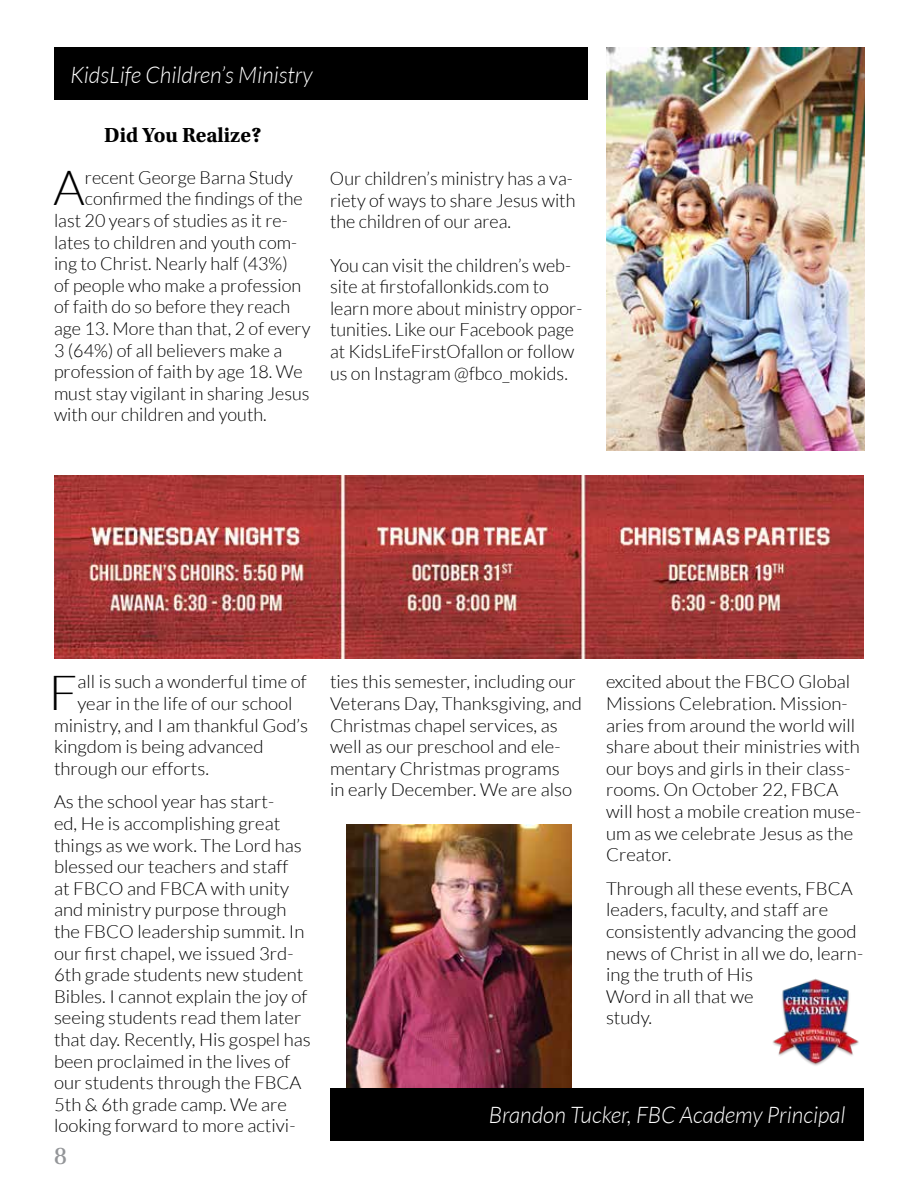
<style>
.page{position:relative;width:918px;height:1188px;background:#fff}
.page>*{position:absolute;margin:0;border:0;box-sizing:border-box;transform-origin:0 0}
.t1{font:300 48.6px "Lato";color:#000}
.t2{font:25.5px "Utopia Std";color:#939598}
.t3{font:italic 300 22.95px "Lato";color:#fff}
.t4{font:700 21.45px "Utopia Std";color:#000}
.t5{font:300 18.3px/21.6px "Lato";color:#000}
.t6{font:300 18px/21.6px "Lato";color:#000}
.s1{font-size:18px}
</style>
<div class="page">
<img style="left:54px;top:475px;width:810px;height:183px">
<img style="left:346px;top:825px;width:226px;height:263px">
<div style="left:54px;top:48px;width:534px;height:52px;background:#000"></div>
<div style="left:330px;top:1088px;width:534px;height:52px;background:#000"></div>
<img style="left:772px;top:978px;width:87px;height:88px">
<img style="left:606px;top:48px;width:258px;height:403px">
<p class="t3" style="left:70px;top:62px;width:244px">KidsLife Children’s Ministry</p>
<p class="t4" style="left:104px;top:123px;width:159px">Did You Realize?</p>
<h1 class="t1" style="left:54px;top:162px;width:33px">A</h1>
<p class="t6" style="left:85px;top:167px;width:210px">recent George Barna Study</p>
<p class="t6" style="left:85px;top:188px;width:219px">confirmed the findings of the</p>
<p class="t6" style="left:54px;top:210px;width:235px">last 20 years of studies as it re-</p>
<p class="t6" style="left:54px;top:231px;width:245px">lates to children and youth com-</p>
<p class="t6" style="left:54px;top:253px;width:235px">ing to Christ. Nearly half (43%)</p>
<p class="t6" style="left:54px;top:275px;width:249px">of people who make a profession</p>
<p class="t6" style="left:54px;top:296px;width:238px">of faith do so before they reach</p>
<p class="t6" style="left:54px;top:318px;width:258px">age 13. More than that, 2 of every</p>
<p class="t6" style="left:54px;top:339px;width:230px">3 (64%) of all believers make a</p>
<p class="t6" style="left:54px;top:361px;width:250px">profession of faith by age 18. We</p>
<p class="t6" style="left:54px;top:383px;width:257px">must stay vigilant in sharing Jesus</p>
<p class="t5" style="left:54px;top:404px;width:214px"><span class="s1">with</span> our children and youth.</p>
<p class="t5" style="left:330px;top:168px;width:247px">Our children’s ministry has a va&shy;riety of ways to share Jesus with the children of our area.</p>
<p class="t5" style="left:330px;top:254px;width:254px">You can visit the children’s web&shy;site at firstofallonkids.com to learn more about ministry oppor&shy;tunities. Like our Facebook page at KidsLifeFirstOfallon or follow us on Instagram @fbco_mokids.</p>
<h1 class="t1" style="left:49px;top:667px;width:30px">F</h1>
<p class="t6" style="left:77px;top:671px;width:231px">all is such a wonderful time of</p>
<p class="t6" style="left:77px;top:693px;width:217px">year in the life of our school</p>
<p class="t6" style="left:54px;top:714px;width:256px">ministry, and I am thankful God’s</p>
<p class="t6" style="left:54px;top:736px;width:211px">kingdom is being advanced</p>
<p class="t6" style="left:54px;top:758px;width:157px">through our efforts.</p>
<p class="t6" style="left:54px;top:791px;width:258px">As the school year has start-<br>ed, He is accomplishing great things as we work. The Lord has blessed our teachers and staff<br>at FBCO and FBCA with unity and ministry purpose through the FBCO leadership summit. In our first chapel, we issued 3rd-<br>6th grade students new student<br>Bibles. I cannot explain the joy of seeing students read them later that day. Recently, His gospel has been proclaimed in the lives of our students through the FBCA<br>5th &amp; 6th grade camp. We are looking forward to more activi-</p>
<h2 class="t2" style="left:54px;top:1142px;width:14px">8</h2>
<p class="t6" style="left:330px;top:671px;width:253px">ties this semester, including our<br>Veterans Day, Thanksgiving, and<br>Christmas chapel services, as well as our preschool and ele&shy;mentary Christmas programs<br>in early December. We are also</p>
<p class="t6" style="left:606px;top:671px;width:257px">excited about the FBCO Global<br>Missions Celebration. Mission&shy;aries from around the world will share about their ministries with our boys and girls in their class&shy;rooms. On October 22, FBCA will host a mobile creation muse&shy;um as we celebrate Jesus as the<br>Creator.</p>
<p class="t6" style="left:606px;top:878px;width:259px">Through all these events, FBCA leaders, faculty, and staff are consistently advancing the good news of Christ in all we do, learn&shy;ing the truth of His<br>Word in all that we<br>study.</p>
<p class="t3" style="left:489px;top:1103px;width:358px">Brandon Tucker, FBC Academy Principal</p>
</div>
